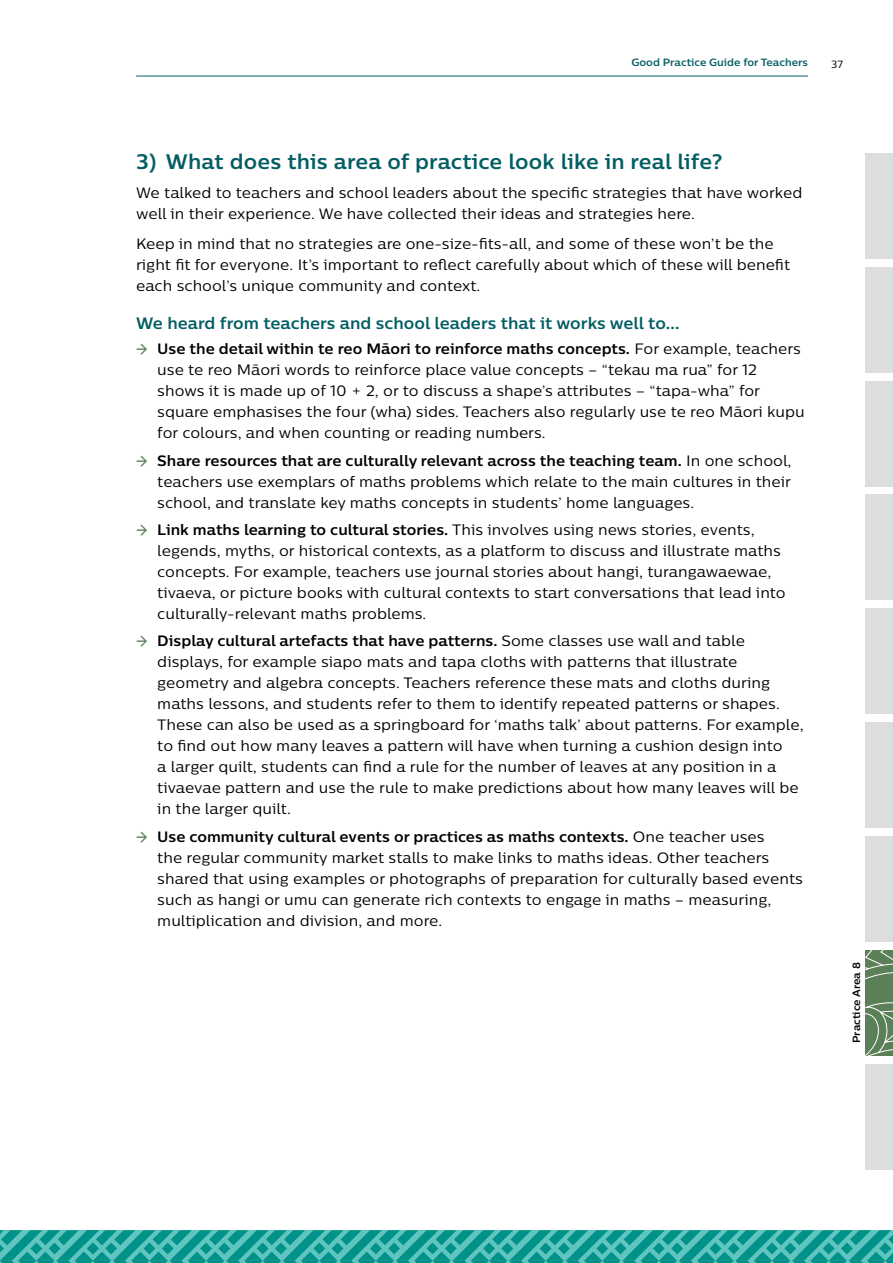
<style>
.page{position:relative;width:893px;height:1263px;background:#fff}
.page>*{position:absolute;margin:0;border:0;box-sizing:border-box;transform-origin:0 0}
.H3_number_tab{font:700 21px "Centrale Sans";letter-spacing:.01em;color:#035e63}
.H4_headings{font:700 16.5px "Centrale Sans";color:#035e63}
.Body_copy{font:15px/21px "Centrale Sans";color:#000}
.t1{font:700 10.5px "Centrale Sans";color:#035e63}
.t2{font:700 10.5px "Centrale Sans";color:#000}
.t3{font:10.5px "Centrale Sans";color:#000}
.s1{font-weight:500;color:#5b8057}
.s2{font-weight:700}
</style>
<div class="page">
<hr style="left:136px;top:76px;width:672px;height:1px;background:#035e63">
<svg style="left:0;top:1230px;width:893px;height:33px"></svg>
<div style="left:865px;top:153px;width:28px;height:106px;background:#dcddde"></div>
<div style="left:865px;top:381px;width:28px;height:105px;background:#dcddde"></div>
<div style="left:865px;top:495px;width:28px;height:105px;background:#dcddde"></div>
<div style="left:865px;top:267px;width:28px;height:106px;background:#dcddde"></div>
<div style="left:865px;top:608px;width:28px;height:106px;background:#dcddde"></div>
<div style="left:865px;top:722px;width:28px;height:106px;background:#dcddde"></div>
<div style="left:865px;top:836px;width:28px;height:106px;background:#dcddde"></div>
<div style="left:865px;top:1064px;width:28px;height:105px;background:#dcddde"></div>
<svg style="left:865px;top:950px;width:28px;height:105px"></svg>
<p class="t1" style="left:632px;top:56px;width:178px">Good Practice Guide for Teachers</p>
<p class="t3" style="left:831px;top:57px;width:13px">37</p>
<h3 class="H3_number_tab" style="left:136px;top:148px;width:588px">3) What does this area of practice look like in real life?</h3>
<p class="Body_copy" style="left:136px;top:182px;width:668px">We talked to teachers and school leaders about the specific strategies that have worked well in their experience. We have collected their ideas and strategies here.</p>
<p class="Body_copy" style="left:136px;top:233px;width:656px">Keep in mind that no strategies are one-size-fits-all, and some of these won’t be the right fit for everyone. It’s important to reflect carefully about which of these will benefit each school’s unique community and context.</p>
<h4 class="H4_headings" style="left:136px;top:312px;width:545px">We heard from teachers and school leaders that it works well to…</h4>
<p class="Body_copy" style="left:157px;top:338px;width:649px;text-indent:-21px"><span class="s1">→</span> <span class="s2">Use the detail within te reo Māori to reinforce maths concepts.</span> For example, teachers use te reo Māori words to reinforce place value concepts – “tekau ma rua” for 12 shows it is made up of 10 + 2, or to discuss a shape’s attributes – “tapa-wha” for square emphasises the four (wha) sides. Teachers also regularly use te reo Māori kupu for colours, and when counting or reading numbers.</p>
<p class="Body_copy" style="left:157px;top:449px;width:636px;text-align:justify;text-indent:-21px"><span class="s1">→</span> <span class="s2">Share resources that are culturally relevant across the teaching team.</span> In one school, teachers use exemplars of maths problems which relate to the main cultures in their school, and translate key maths concepts in students’ home languages.</p>
<p class="Body_copy" style="left:157px;top:519px;width:630px;text-indent:-21px"><span class="s1">→</span> <span class="s2">Link maths learning to cultural stories.</span> This involves using news stories, events, legends, myths, or historical contexts, as a platform to discuss and illustrate maths concepts. For example, teachers use journal stories about hangi, turangawaewae, tivaeva, or picture books with cultural contexts to start conversations that lead into culturally-relevant maths problems.</p>
<p class="Body_copy" style="left:157px;top:630px;width:648px;text-indent:-21px"><span class="s1">→</span> <span class="s2">Display cultural artefacts that have patterns.</span> Some classes use wall and table displays, for example siapo mats and tapa cloths with patterns that illustrate geometry and algebra concepts. Teachers reference these mats and cloths during maths lessons, and students refer to them to identify repeated patterns or shapes.<br>These can also be used as a springboard for ‘maths talk’ about patterns. For example, to find out how many leaves a pattern will have when turning a cushion design into<br>a larger quilt, students can find a rule for the number of leaves at any position in a tivaevae pattern and use the rule to make predictions about how many leaves will be in the larger quilt.</p>
<p class="Body_copy" style="left:157px;top:826px;width:647px;text-indent:-21px"><span class="s1">→</span> <span class="s2">Use community cultural events or practices as maths contexts.</span> One teacher uses<br>the regular community market stalls to make links to maths ideas. Other teachers shared that using examples or photographs of preparation for culturally based events such as hangi or umu can generate rich contexts to engage in maths – measuring, multiplication and division, and more.</p>
<p class="t2" style="left:850px;top:1043px;width:82px;rotate:-90deg">Practice Area 8</p>
</div>
